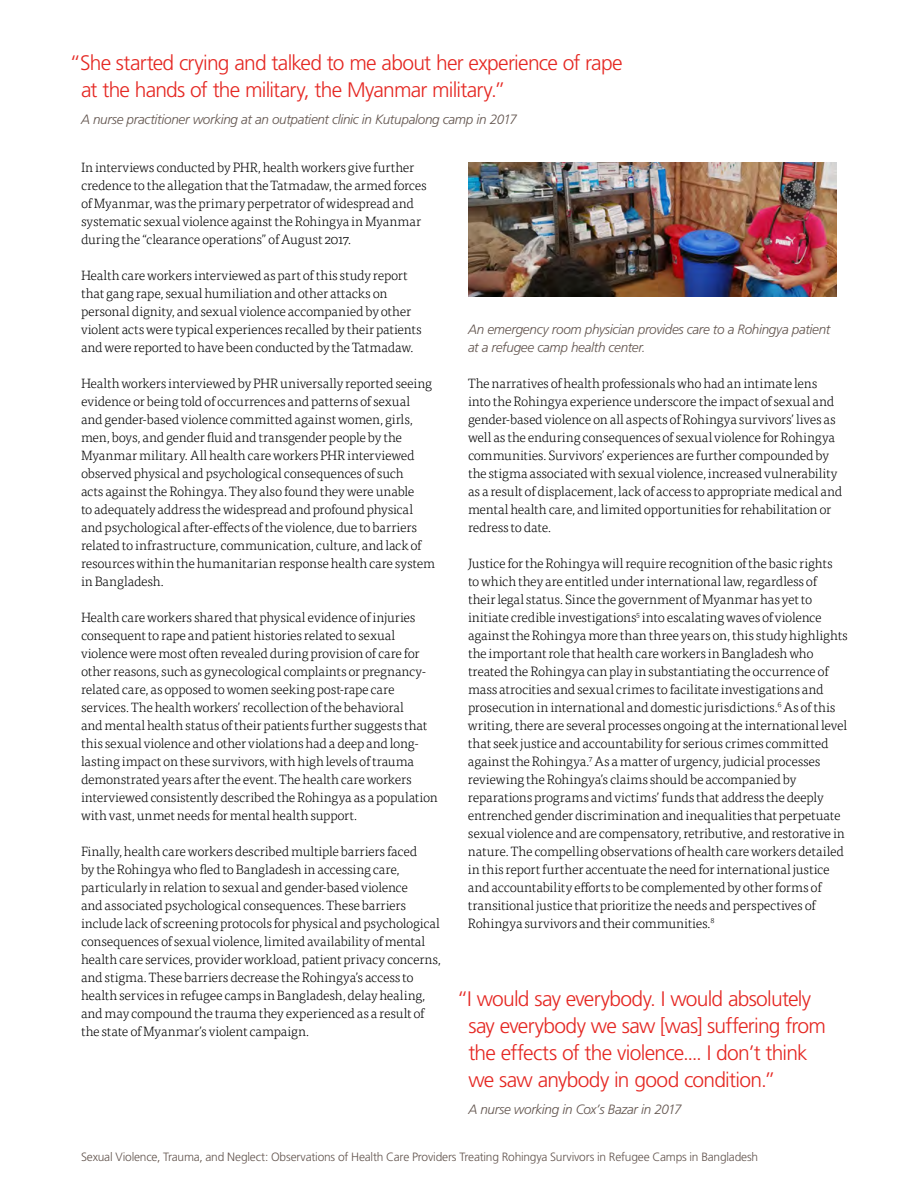
<style>
.page{position:relative;width:918px;height:1188px;background:#fff}
.page>*{position:absolute;margin:0;border:0;box-sizing:border-box;transform-origin:0 0}
.t1{font:300 21px/27px "Frutiger LT Std";letter-spacing:-.035em;color:#e52823}
.t2{font:300 13.5px/18px "Tisa OT";letter-spacing:-.015em;color:#000}
.t3{font:italic 300 13.5px/18px "Frutiger LT Std";letter-spacing:-.025em;color:#63554f}
.t4{font:300 12px "Frutiger LT Std";letter-spacing:-.02em;color:#63554f}
</style>
<div class="page">
<img style="left:468px;top:162px;width:369px;height:135px">
<h1 class="t1" style="left:81px;top:49px;width:543px;text-indent:-11px">“She started crying and talked to me about her experience of rape at the hands of the military, the Myanmar military.”</h1>
<p class="t3" style="left:81px;top:110px;width:437px">A nurse practitioner working at an outpatient clinic in Kutupalong camp in 2017</p>
<p class="t2" style="left:81px;top:158px;width:347px">In interviews conducted by PHR, health workers give further credence to the allegation that the Tatmadaw, the armed forces of Myanmar, was the primary perpetrator of widespread and systematic sexual violence against the Rohingya in Myanmar during the “clearance operations” of August 2017.</p>
<p class="t2" style="left:81px;top:266px;width:342px">Health care workers interviewed as part of this study report that gang rape, sexual humiliation and other attacks on personal dignity, and sexual violence accompanied by other violent acts were typical experiences recalled by their patients and were reported to have been conducted by the Tatmadaw.</p>
<p class="t2" style="left:81px;top:374px;width:356px">Health workers interviewed by PHR universally reported seeing evidence or being told of occurrences and patterns of sexual and gender-based violence committed against women, girls, men, boys, and gender fluid and transgender people by the Myanmar military. All health care workers PHR interviewed observed physical and psychological consequences of such<br>acts against the Rohingya. They also found they were unable<br>to adequately address the widespread and profound physical and psychological after-effects of the violence, due to barriers related to infrastructure, communication, culture, and lack of resources within the humanitarian response health care system in Bangladesh.</p>
<p class="t2" style="left:81px;top:608px;width:358px">Health care workers shared that physical evidence of injuries consequent to rape and patient histories related to sexual violence were most often revealed during provision of care for other reasons, such as gynecological complaints or pregnancy&shy;related care, as opposed to women seeking post-rape care services. The health workers’ recollection of the behavioral<br>and mental health status of their patients further suggests that this sexual violence and other violations had a deep and long&shy;lasting impact on these survivors, with high levels of trauma demonstrated years after the event. The health care workers interviewed consistently described the Rohingya as a population with vast, unmet needs for mental health support.</p>
<p class="t2" style="left:81px;top:842px;width:362px">Finally, health care workers described multiple barriers faced<br>by the Rohingya who fled to Bangladesh in accessing care, particularly in relation to sexual and gender-based violence<br>and associated psychological consequences. These barriers include lack of screening protocols for physical and psychological consequences of sexual violence, limited availability of mental health care services, provider workload, patient privacy concerns, and stigma. These barriers decrease the Rohingya’s access to health services in refugee camps in Bangladesh, delay healing, and may compound the trauma they experienced as a result of the state of Myanmar’s violent campaign.</p>
<p class="t3" style="left:468px;top:321px;width:364px">An emergency room physician provides care to a Rohingya patient at a refugee camp health center.</p>
<p class="t2" style="left:468px;top:374px;width:376px">The narratives of health professionals who had an intimate lens into the Rohingya experience underscore the impact of sexual and gender-based violence on all aspects of Rohingya survivors’ lives as well as the enduring consequences of sexual violence for Rohingya communities. Survivors’ experiences are further compounded by the stigma associated with sexual violence, increased vulnerability as a result of displacement, lack of access to appropriate medical and mental health care, and limited opportunities for rehabilitation or redress to date.</p>
<p class="t2" style="left:468px;top:554px;width:381px">Justice for the Rohingya will require recognition of the basic rights<br>to which they are entitled under international law, regardless of their legal status. Since the government of Myanmar has yet to initiate credible investigations<sup>5</sup> into escalating waves of violence against the Rohingya more than three years on, this study highlights the important role that health care workers in Bangladesh who treated the Rohingya can play in substantiating the occurrence of mass atrocities and sexual crimes to facilitate investigations and prosecution in international and domestic jurisdictions.<sup>6</sup> As of this writing, there are several processes ongoing at the international level that seek justice and accountability for serious crimes committed against the Rohingya.<sup>7</sup> As a matter of urgency, judicial processes reviewing the Rohingya’s claims should be accompanied by reparations programs and victims’ funds that address the deeply entrenched gender discrimination and inequalities that perpetuate sexual violence and are compensatory, retributive, and restorative in nature. The compelling observations of health care workers detailed in this report further accentuate the need for international justice and accountability efforts to be complemented by other forms of transitional justice that prioritize the needs and perspectives of Rohingya survivors and their communities.<sup>8</sup></p>
<h1 class="t1" style="left:468px;top:985px;width:359px;text-indent:-12px">“I would say everybody. I would absolutely say everybody we saw [was] suffering from the effects of the violence.... I don’t think we saw anybody in good condition.”</h1>
<p class="t3" style="left:468px;top:1100px;width:215px">A nurse working in Cox’s Bazar in 2017</p>
<p class="t4" style="left:81px;top:1150px;width:679px">Sexual Violence, Trauma, and Neglect: Observations of Health Care Providers Treating Rohingya Survivors in Refugee Camps in Bangladesh</p>
</div>
